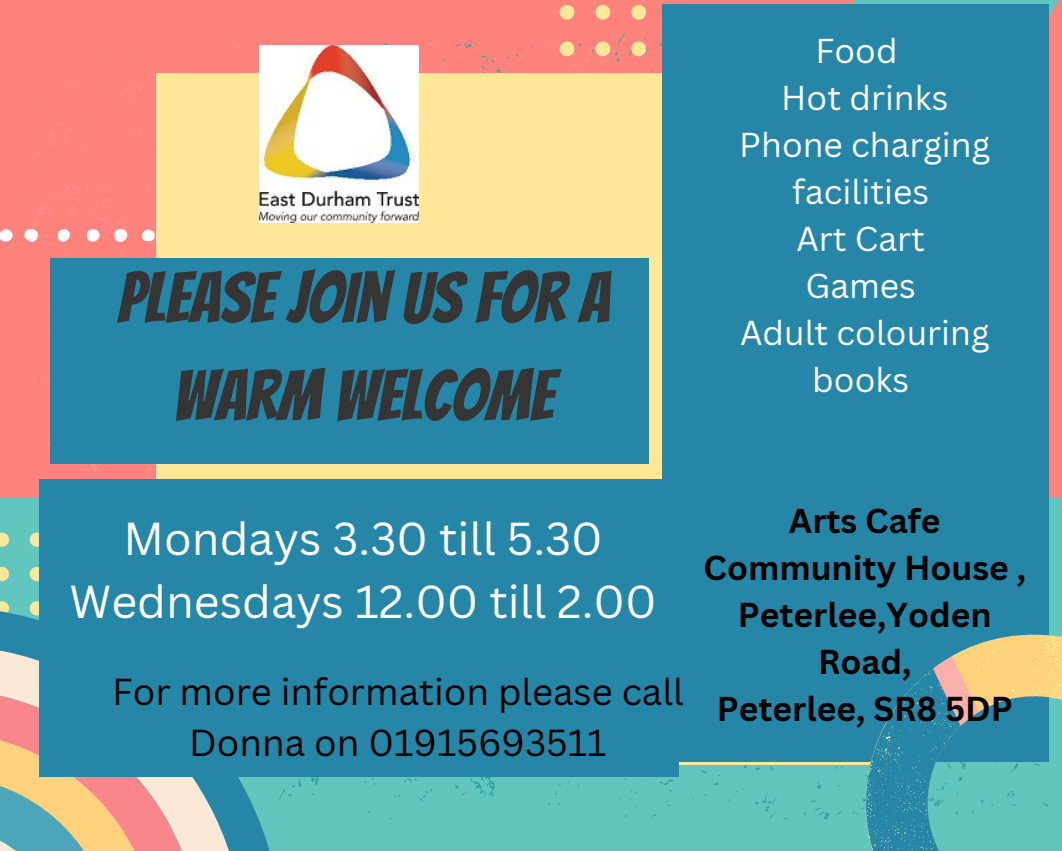
<style>
.page{position:relative;width:1062px;height:851px;background:#fff}
.page>*{position:absolute;margin:0;border:0;box-sizing:border-box;transform-origin:0 0}
.t1{font:70.35px/97.8px "Bangers";color:#353535;text-align:center}
.t2{font:45px/63px "Canva Sans";color:#fff;text-align:center}
.t3{font:36.6px/51.2px "Canva Sans";color:#000;text-align:center}
.t4{font:33.6px/47px "Canva Sans";color:#fff;text-align:center}
.t5{font:700 33.6px/47px "Canva Sans";color:#000;text-align:center}
</style>
<div class="page">
<div style="left:0;top:0;width:1062px;height:850px;background:#ff827c"></div>
<svg style="left:24px;top:229px;width:15px;height:13px"></svg>
<div style="left:114px;top:229px;width:13px;height:13px;background:#fff;border-radius:50%"></div>
<div style="left:87px;top:229px;width:13px;height:13px;background:#fff;border-radius:50%"></div>
<svg style="left:0;top:229px;width:13px;height:13px"></svg>
<div style="left:58px;top:229px;width:12px;height:13px;background:#fff;border-radius:6px"></div>
<svg style="left:142px;top:229px;width:13px;height:12px"></svg>
<div style="left:0;top:497px;width:1062px;height:353px;background:#61c6be"></div>
<svg style="left:631px;top:5px;width:15px;height:15px"></svg>
<svg style="left:631px;top:41px;width:15px;height:15px"></svg>
<svg style="left:595px;top:5px;width:15px;height:15px"></svg>
<svg style="left:595px;top:41px;width:15px;height:15px"></svg>
<svg style="left:560px;top:5px;width:14px;height:15px"></svg>
<svg style="left:560px;top:41px;width:14px;height:15px"></svg>
<svg style="left:0;top:532px;width:9px;height:14px"></svg>
<svg style="left:30px;top:532px;width:10px;height:14px"></svg>
<svg style="left:0;top:567px;width:9px;height:14px"></svg>
<svg style="left:30px;top:567px;width:10px;height:14px"></svg>
<svg style="left:0;top:601px;width:9px;height:5px"></svg>
<svg style="left:30px;top:601px;width:10px;height:5px"></svg>
<div style="left:156px;top:73px;width:735px;height:692px;background:#ffe799"></div>
<svg style="left:0;top:606px;width:283px;height:244px"></svg>
<svg style="left:0;top:645px;width:244px;height:205px;background:#cab5a3"></svg>
<div style="left:50px;top:258px;width:599px;height:205px;background:#2586a8"></div>
<div style="left:663px;top:4px;width:386px;height:757px;background:#2586a8"></div>
<svg style="left:854px;top:634px;width:208px;height:216px"></svg>
<div style="left:40px;top:479px;width:639px;height:298px;background:#2586a8"></div>
<img style="left:260px;top:45px;width:158px;height:177px">
<h1 class="t1" style="left:117px;top:249px;width:494px">PLEASE JOIN US FOR A<br>WARM WELCOME</h1>
<p class="t4" style="left:739px;top:26px;width:253px">Food<br>Hot drinks<br>Phone charging facilities<br>Art Cart<br>Games<br>Adult colouring books</p>
<h2 class="t2" style="left:70px;top:505px;width:589px">Mondays 3.30 till 5.30<br>Wednesdays 12.00 till 2.00</h2>
<p class="t3" style="left:112px;top:665px;width:573px">For more information please call<br>Donna on 01915693511</p>
<p class="t5" style="left:703px;top:496px;width:324px">Arts Cafe<br>Community House ,<br>Peterlee,Yoden<br>Road,<br>Peterlee, SR8 5DP</p>
</div>
